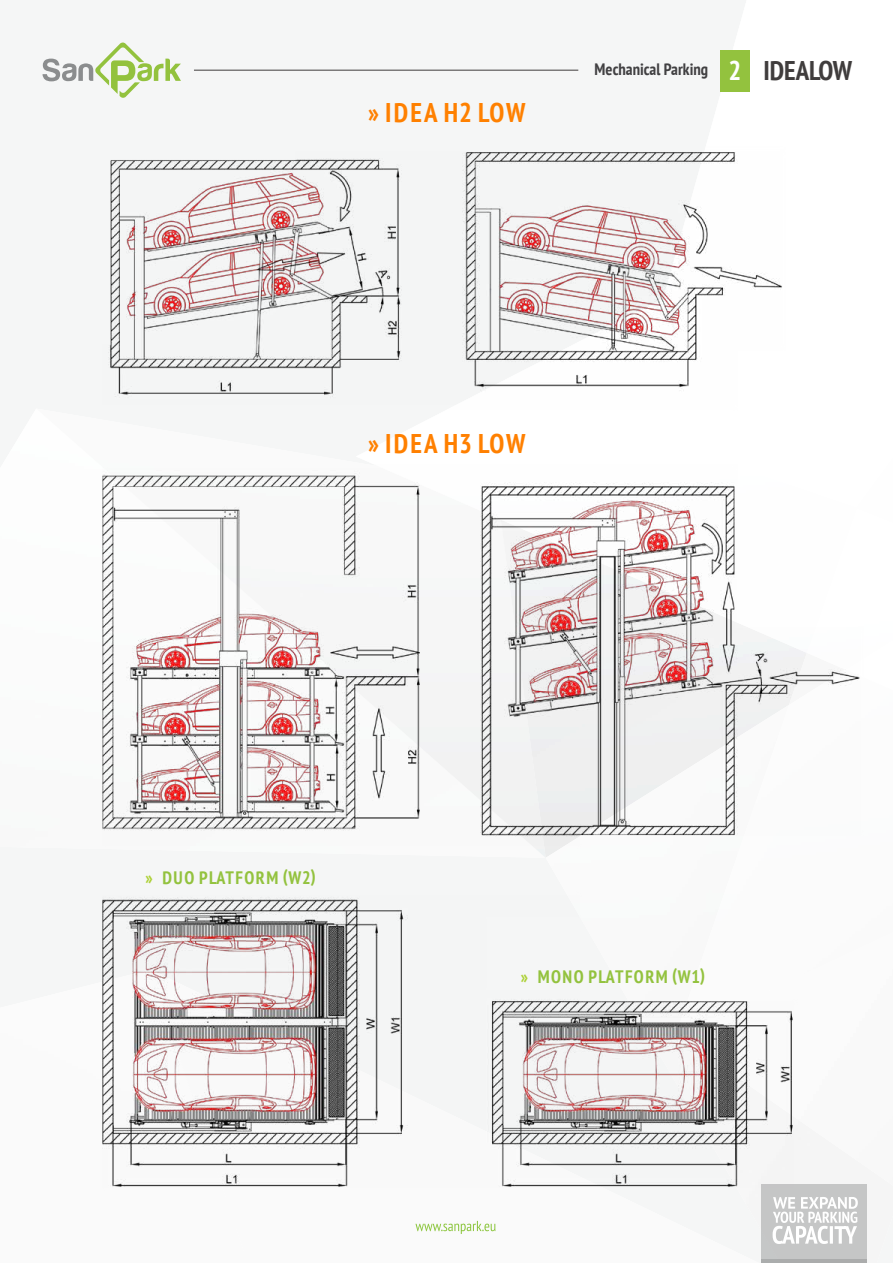
<style>
.page{position:relative;width:893px;height:1263px;background:#fff}
.page>*{position:absolute;margin:0;border:0;box-sizing:border-box;transform-origin:0 0}
.t1{font:700 condensed 27px "PT Sans";letter-spacing:.07em;color:#ff8000}
.t2{font:700 condensed 18px "PT Sans";letter-spacing:.08em;color:#93c23e}
.t3{font:700 condensed 16.5px "PT Sans";color:#414042}
.s1{font-size:27px;color:#fff}
.s2{font-size:27px;color:#403d3d}
.s3{color:#add136}
</style>
<div class="page">
<img style="left:102px;top:151px;width:758px;height:1052px">
<div style="left:762px;top:1184px;width:105px;height:79px;background:#c5c6c6"></div>
<hr style="left:762px;top:1259px;width:105px;height:4px;background:#abacac">
<svg style="left:43px;top:42px;width:138px;height:56px"></svg>
<hr style="left:194px;top:70px;width:384px;height:1px;background:#403d3d">
<svg style="left:415px;top:1221px;width:80px;height:13px"></svg>
<div style="left:720px;top:50px;width:30px;height:41px;background:#93c23e"></div>
<svg style="left:773px;top:1197px;width:85px;height:47px"></svg>
<h1 class="t1" style="left:368px;top:95px;width:159px">» IDEA H2 LOW</h1>
<p class="t3" style="left:595px;top:59px;width:259px">Mechanical Parking <span class="s1">2</span> <span class="s2">IDEALOW</span></p>
<h1 class="t1" style="left:368px;top:425px;width:159px">» IDEA H3 LOW</h1>
<p class="t2" style="left:146px;top:866px;width:172px"><span class="s3">»</span> DUO Platform (W2)</p>
<p class="t2" style="left:521px;top:965px;width:186px"><span class="s3">»</span> MONO Platform (W1)</p>
</div>
